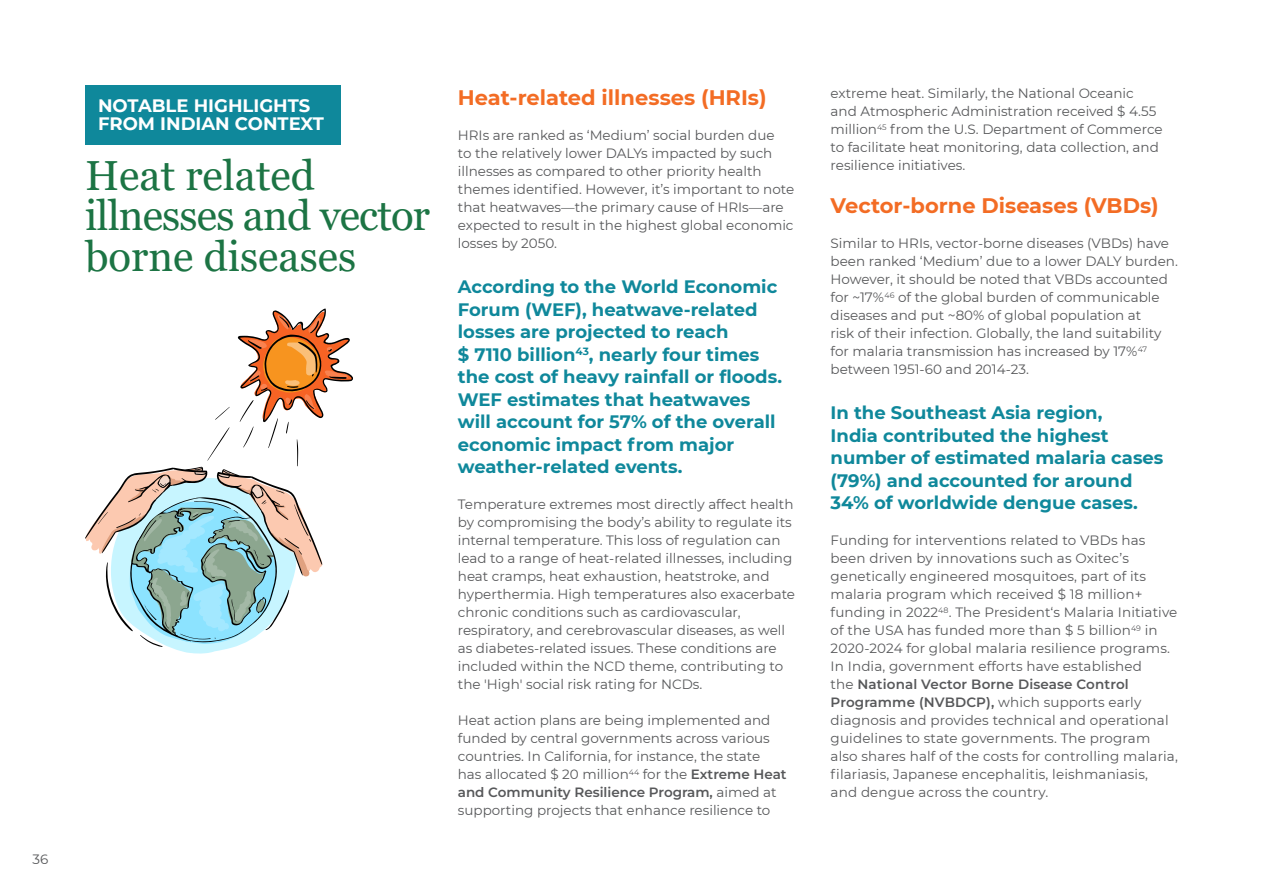
<style>
.page{position:relative;width:1263px;height:893px;background:#fff}
.page>*{position:absolute;margin:0;border:0;box-sizing:border-box;transform-origin:0 0}
.Paragraph_Style_1{font:42px/40.5px "Georgia";color:#1c7444}
.Sub_heading_2{font:700 21px "Montserrat";color:#f36c24}
.Body_copy{font:700 18px/22.5px "Montserrat";color:#0f889b}
.Sub_heading_2-2{font:700 18px/18px "Montserrat";color:#fff}
.Body_copy-2{font:13.5px/18px "Montserrat";color:#57585a}
.s1{font-weight:600}
</style>
<div class="page">
<svg style="left:85px;top:308px;width:268px;height:346px"></svg>
<div style="left:85px;top:85px;width:255px;height:60px;background:#0f889b"></div>
<p class="Body_copy-2" style="left:32px;top:849px;width:17px">36</p>
<p class="Sub_heading_2-2" style="left:98px;top:95px;width:228px">NOTABLE HIGHLIGHTS<br>FROM INDIAN CONTEXT</p>
<p class="Paragraph_Style_1" style="left:85px;top:156px;width:347px">Heat related illnesses and vector borne diseases</p>
<p class="Sub_heading_2" style="left:458px;top:83px;width:310px">Heat-related illnesses (HRIs)</p>
<p class="Body_copy-2" style="left:458px;top:126px;width:338px">HRIs are ranked as ‘Medium’ social burden due<br>to the relatively lower DALYs impacted by such illnesses as compared to other priority health themes identified. However, it’s important to note that heatwaves—the primary cause of HRIs—are expected to result in the highest global economic losses by 2050.</p>
<p class="Body_copy" style="left:458px;top:275px;width:326px">According to the World Economic<br>Forum (WEF), heatwave-related losses are projected to reach<br>$ 7110 billion<sup>43</sup>, nearly four times the cost of heavy rainfall or floods.<br>WEF estimates that heatwaves will account for 57% of the overall economic impact from major weather-related events.</p>
<p class="Body_copy-2" style="left:458px;top:495px;width:339px">Temperature extremes most directly affect health by compromising the body’s ability to regulate its internal temperature. This loss of regulation can lead to a range of heat-related illnesses, including heat cramps, heat exhaustion, heatstroke, and hyperthermia. High temperatures also exacerbate chronic conditions such as cardiovascular, respiratory, and cerebrovascular diseases, as well as diabetes-related issues. These conditions are included within the NCD theme, contributing to the 'High' social risk rating for NCDs.</p>
<p class="Body_copy-2" style="left:458px;top:711px;width:330px">Heat action plans are being implemented and funded by central governments across various countries. In California, for instance, the state has allocated $ 20 million<sup>44</sup> for the <span class="s1">Extreme Heat and Community Resilience Program,</span> aimed at supporting projects that enhance resilience to</p>
<p class="Body_copy-2" style="left:831px;top:84px;width:333px">extreme heat. Similarly, the National Oceanic and Atmospheric Administration received $ 4.55 million<sup>45</sup> from the U.S. Department of Commerce to facilitate heat monitoring, data collection, and resilience initiatives.</p>
<p class="Sub_heading_2" style="left:831px;top:191px;width:330px">Vector-borne Diseases (VBDs)</p>
<p class="Body_copy-2" style="left:831px;top:234px;width:349px">Similar to HRIs, vector-borne diseases (VBDs) have been ranked ‘Medium’ due to a lower DALY burden.<br>However, it should be noted that VBDs accounted for ~17%<sup>46</sup> of the global burden of communicable diseases and put ~80% of global population at<br>risk of their infection. Globally, the land suitability for malaria transmission has increased by 17%<sup>47 </sup>between 1951-60 and 2014-23.</p>
<p class="Body_copy" style="left:831px;top:401px;width:334px">In the Southeast Asia region,<br>India contributed the highest number of estimated malaria cases (79%) and accounted for around<br>34% of worldwide dengue cases.</p>
<p class="Body_copy-2" style="left:831px;top:531px;width:349px">Funding for interventions related to VBDs has been driven by innovations such as Oxitec’s genetically engineered mosquitoes, part of its malaria program which received $ 18 million+ funding in 2022<sup>48</sup>. The President‘s Malaria Initiative of the USA has funded more than $ 5 billion<sup>49</sup> in 2020-2024 for global malaria resilience programs.<br>In India, government efforts have established<br>the <span class="s1">National Vector Borne Disease Control Programme (NVBDCP),</span> which supports early diagnosis and provides technical and operational guidelines to state governments. The program also shares half of the costs for controlling malaria, filariasis, Japanese encephalitis, leishmaniasis, and dengue across the country.</p>
</div>
